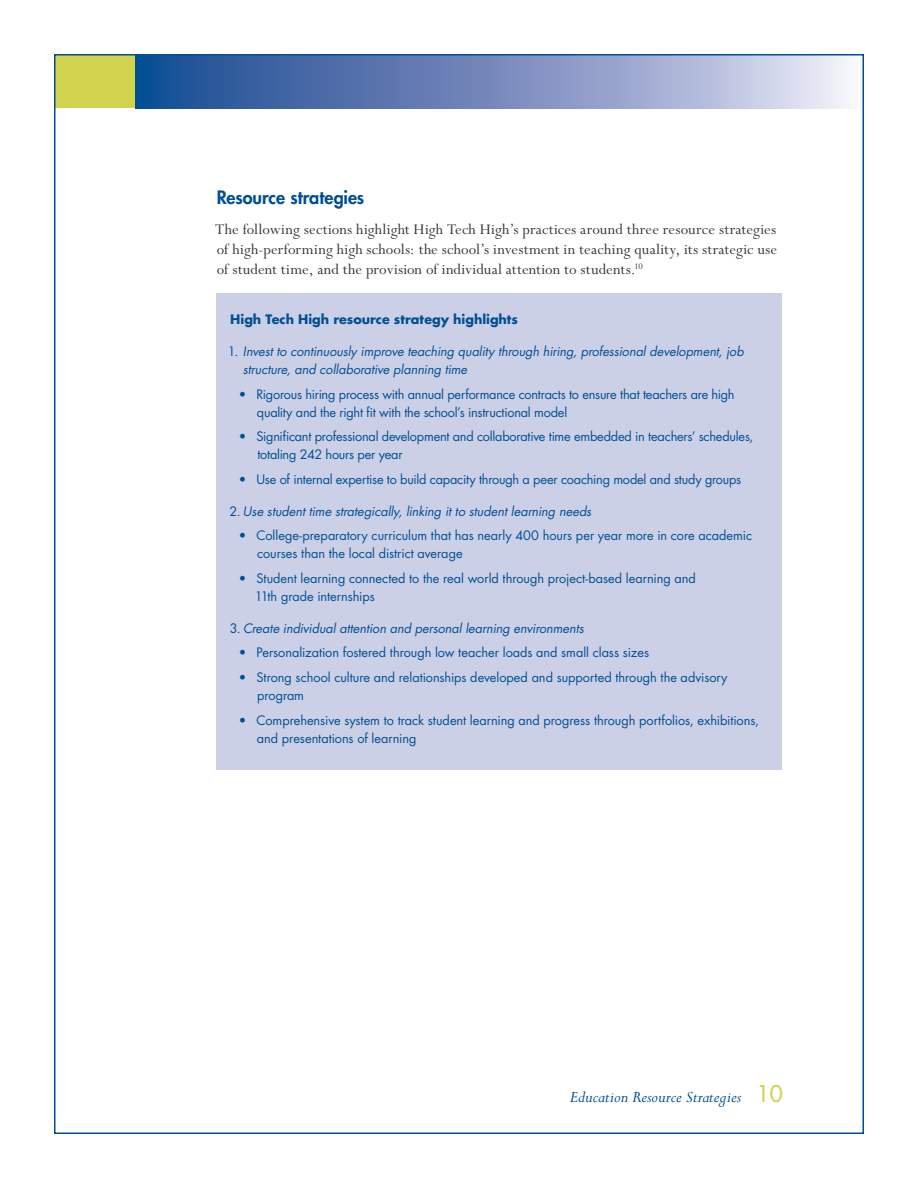
<style>
.page{position:relative;width:918px;height:1188px;background:#fff}
.page>*{position:absolute;margin:0;border:0;box-sizing:border-box;transform-origin:0 0}
.t1{font:italic 18px "Perpetua Std";color:#014f93}
.t2{font:800 18px "Futura Std";letter-spacing:-.005em;color:#014f93}
.t3{font:16.5px/19.8px "Perpetua Std";letter-spacing:.005em;color:#363737;text-align:justify}
.t4{font:12.75px/18px "Futura Std";letter-spacing:-.01em;color:#014f93}
.t5{font:italic 12.75px/18px "Futura Std";letter-spacing:-.005em;color:#014f93}
.t6{font:700 12.75px "Futura Std";letter-spacing:-.005em;color:#014f93}
.s1{font-style:normal}
.s2{font-family:"Futura Std";font-weight:500;font-style:normal;font-size:22.5px;color:#d1d34e}
</style>
<div class="page">
<svg style="left:135px;top:57px;width:712px;height:51px;background:#7990bf"></svg>
<div style="left:54px;top:54px;width:81px;height:54px;background:#d1d34e"></div>
<div style="left:216px;top:294px;width:566px;height:476px;background:#ccd0e7"></div>
<h1 class="t2" style="left:217px;top:186px;width:149px">Resource strategies</h1>
<p class="t3" style="left:215px;top:220px;width:564px">The following sections highlight High Tech High’s practices around three resource strategies of high-performing high schools: the school’s investment in teaching quality, its strategic use of student time, and the provision of individual attention to students.<sup>10</sup></p>
<p class="t6" style="left:230px;top:311px;width:289px">High Tech High resource strategy highlights</p>
<p class="t5" style="left:243px;top:342px;width:502px;text-indent:-15px"><span class="s1">1.</span> Invest to continuously improve teaching quality through hiring, professional development, job structure, and collaborative planning time</p>
<p class="t4" style="left:257px;top:385px;width:479px;text-indent:-18px">• Rigorous hiring process with annual performance contracts to ensure that teachers are high quality and the right fit with the school’s instructional model</p>
<p class="t4" style="left:257px;top:428px;width:498px;text-indent:-18px">• Significant professional development and collaborative time embedded in teachers’ schedules, totaling 242 hours per year</p>
<p class="t4" style="left:239px;top:471px;width:504px">• Use of internal expertise to build capacity through a peer coaching model and study groups</p>
<p class="t5" style="left:229px;top:502px;width:363px"><span class="s1">2.</span> Use student time strategically, linking it to student learning needs</p>
<p class="t4" style="left:257px;top:527px;width:497px;text-indent:-18px">• College-preparatory curriculum that has nearly 400 hours per year more in core academic courses than the local district average</p>
<p class="t4" style="left:255px;top:570px;width:443px;text-indent:-16px">• Student learning connected to the real world through project-based learning and<br>11th grade internships</p>
<p class="t5" style="left:230px;top:619px;width:356px"><span class="s1">3.</span> Create individual attention and personal learning environments</p>
<p class="t4" style="left:239px;top:644px;width:412px">• Personalization fostered through low teacher loads and small class sizes</p>
<p class="t4" style="left:257px;top:669px;width:472px;text-indent:-18px">• Strong school culture and relationships developed and supported through the advisory program</p>
<p class="t4" style="left:257px;top:711px;width:504px;text-indent:-18px">• Comprehensive system to track student learning and progress through portfolios, exhibitions, and presentations of learning</p>
<h1 class="t1" style="left:570px;top:1087px;width:215px">Education Resource Strategies <span class="s2">10</span></h1>
</div>
